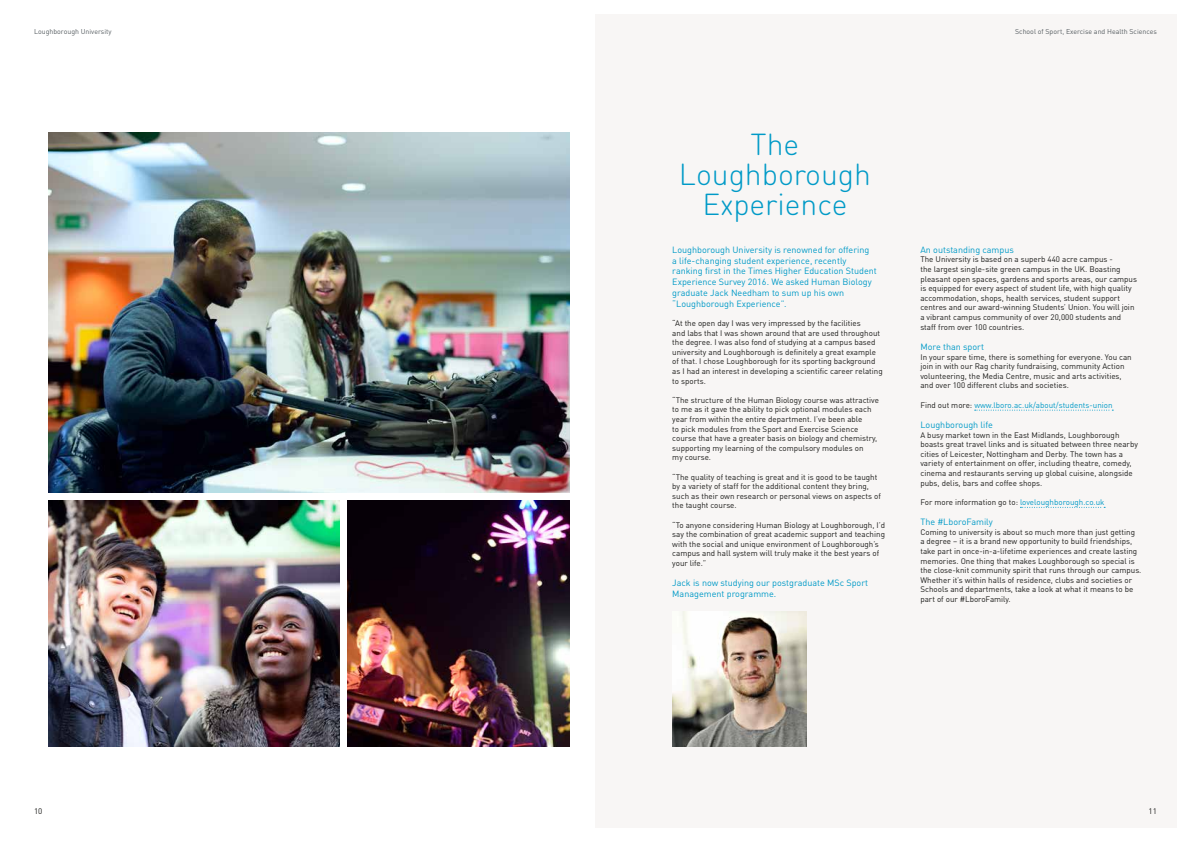
<style>
.page{position:relative;width:1191px;height:842px;background:#fff}
.page>*{position:absolute;margin:0;border:0;box-sizing:border-box;transform-origin:0 0}
.t1{font:300 30px/30px "DIN Round OT";color:#009ac7;text-align:center}
.t2{font:9px/10.8px "DINOT";color:#009ac7}
.t3{font:8px/9.6px "DINOT";color:#1d1d1b}
.t4{font:8px "DINOT";color:#009ac7}
.t5{font:7px "DINOT";color:#575e62}
.s1{color:#1d1d1b}
.s2{color:#009ac7}
</style>
<div class="page">
<div style="left:595px;top:14px;width:581px;height:814px;background:#f8f6f5"></div>
<img style="left:672px;top:612px;width:134px;height:135px">
<svg style="left:974px;top:410px;width:139px;height:1px"></svg>
<svg style="left:1020px;top:507px;width:85px;height:1px"></svg>
<img style="left:48px;top:132px;width:522px;height:360px">
<img style="left:48px;top:501px;width:291px;height:246px">
<img style="left:347px;top:501px;width:223px;height:246px">
<p class="t5" style="left:34px;top:27px;width:79px">Loughborough University</p>
<p class="t3" style="left:34px;top:806px;width:10px">10</p>
<p class="t5" style="left:1015px;top:27px;width:143px">School of Sport, Exercise and Health Sciences</p>
<h1 class="t1" style="left:679px;top:129px;width:194px">The<br>Loughborough<br>Experience</h1>
<p class="t2" style="left:672px;top:244px;width:206px">Loughborough University is renowned for offering<br>a life-changing student experience, recently ranking first in the Times Higher Education Student Experience Survey 2016. We asked Human Biology graduate Jack Needham to sum up his own “Loughborough Experience”.</p>
<p class="t3" style="left:672px;top:318px;width:212px">“At the open day I was very impressed by the facilities<br>and labs that I was shown around that are used throughout the degree. I was also fond of studying at a campus based university and Loughborough is definitely a great example of that. I chose Loughborough for its sporting background as I had an interest in developing a scientific career relating to sports.</p>
<p class="t3" style="left:672px;top:395px;width:208px">“The structure of the Human Biology course was attractive to me as it gave the ability to pick optional modules each year from within the entire department. I’ve been able<br>to pick modules from the Sport and Exercise Science course that have a greater basis on biology and chemistry, supporting my learning of the compulsory modules on<br>my course.</p>
<p class="t3" style="left:672px;top:472px;width:210px">“The quality of teaching is great and it is good to be taught by a variety of staff for the additional content they bring, such as their own research or personal views on aspects of the taught course.</p>
<p class="t3" style="left:672px;top:520px;width:214px">“To anyone considering Human Biology at Loughborough, I’d say the combination of great academic support and teaching with the social and unique environment of Loughborough’s campus and hall system will truly make it the best years of your life.”</p>
<p class="t2" style="left:672px;top:578px;width:197px">Jack is now studying our postgraduate MSc Sport<br>Management programme.</p>
<p class="t2" style="left:920px;top:244px;width:95px">An outstanding campus</p>
<p class="t3" style="left:920px;top:255px;width:218px">The University is based on a superb 440 acre campus -<br>the largest single-site green campus in the UK. Boasting pleasant open spaces, gardens and sports areas, our campus is equipped for every aspect of student life, with high quality accommodation, shops, health services, student support centres and our award-winning Students’ Union. You will join a vibrant campus community of over 20,000 students and staff from over 100 countries.</p>
<p class="t2" style="left:920px;top:341px;width:65px">More than sport</p>
<p class="t3" style="left:920px;top:352px;width:213px">In your spare time, there is something for everyone. You can join in with our Rag charity fundraising, community Action volunteering, the Media Centre, music and arts activities, and over 100 different clubs and societies.</p>
<p class="t4" style="left:920px;top:400px;width:194px"><span class="s1">Find out more:</span> www.lboro.ac.uk/about/students-union</p>
<p class="t2" style="left:920px;top:419px;width:74px">Loughborough life</p>
<p class="t3" style="left:920px;top:430px;width:219px">A busy market town in the East Midlands, Loughborough boasts great travel links and is situated between three nearby cities of Leicester, Nottingham and Derby. The town has a variety of entertainment on offer, including theatre, comedy, cinema and restaurants serving up global cuisine, alongside pubs, delis, bars and coffee shops.</p>
<p class="t3" style="left:920px;top:497px;width:186px">For more information go to: <span class="s2">loveloughborough.co.uk</span></p>
<p class="t2" style="left:920px;top:516px;width:74px">The #LboroFamily</p>
<p class="t3" style="left:920px;top:527px;width:222px">Coming to university is about so much more than just getting<br>a degree – it is a brand new opportunity to build friendships, take part in once-in-a-lifetime experiences and create lasting memories. One thing that makes Loughborough so special is the close-knit community spirit that runs through our campus.<br>Whether it’s within halls of residence, clubs and societies or Schools and departments, take a look at what it means to be part of our #LboroFamily.</p>
<p class="t3" style="left:1148px;top:806px;width:10px">11</p>
</div>
